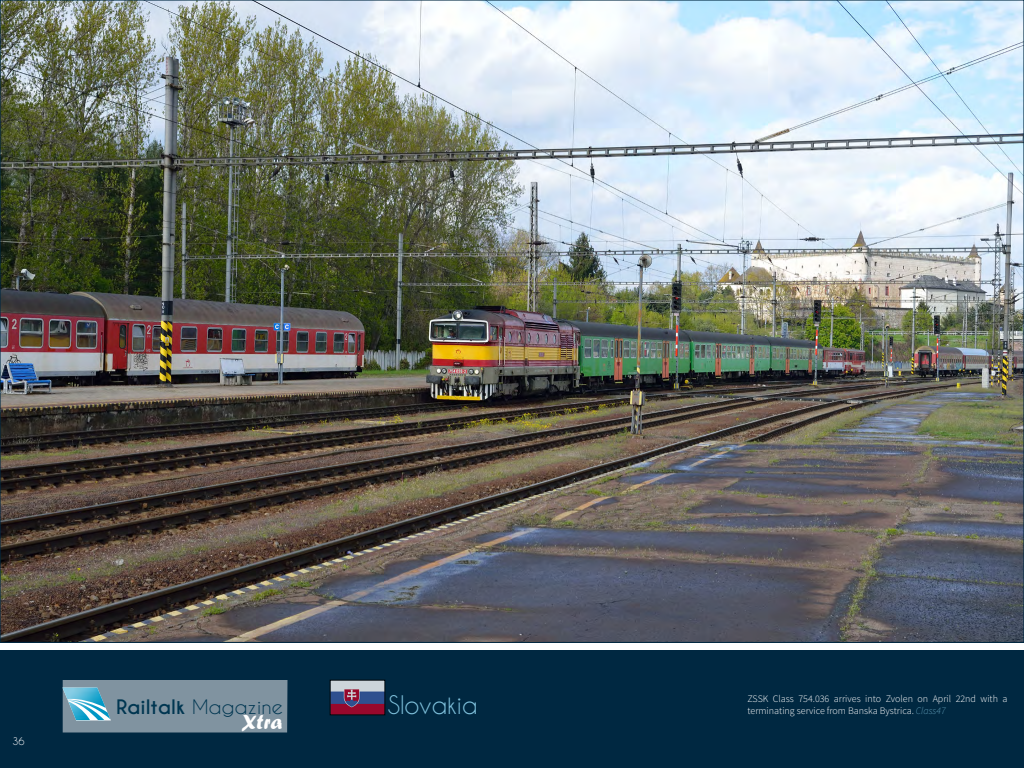
<style>
.page{position:relative;width:1024px;height:768px;background:#fff}
.page>*{position:absolute;margin:0;border:0;box-sizing:border-box;transform-origin:0 0}
.t1{font:24px "Caviar Dreams";color:#80c2dd}
.t2{font:21px "Forte";color:#fff}
.t3{font:700 18.7px "Caviar Dreams";color:#003651;scale:1.05 1}
.t4{font:300 10px "Source Sans Pro";color:#fff}
.t5{font:10px "Caviar Dreams";color:#fff}
.s1{font-weight:400}
.s2{font-weight:200;font-style:italic;color:#80c2dd}
</style>
<div class="page">
<img style="left:2px;top:2px;width:1020px;height:638px">
<div style="left:0;top:650px;width:1024px;height:118px;background:#002841"></div>
<div style="left:62px;top:680px;width:226px;height:53px;background:#8093a0"></div>
<img style="left:63px;top:688px;width:47px;height:32px">
<img style="left:332px;top:682px;width:51px;height:31px">
<div style="left:330px;top:680px;width:55px;height:35px;border:1px solid #000"></div>
<p class="t5" style="left:12px;top:736px;width:14px">36</p>
<h3 class="t3" style="left:116px;top:695px;width:160px">Railtalk <span class="s1">Magazine</span></h3>
<h2 class="t2" style="left:241px;top:710px;width:42px">Xtra</h2>
<p class="t4" style="left:748px;top:693px;width:261px">ZSSK Class 754.036 arrives into Zvolen on April 22nd with a</p>
<h1 class="t1" style="left:388px;top:691px;width:92px">Slovakia</h1>
<p class="t4" style="left:748px;top:705px;width:200px">terminating service from Banska Bystrica. <span class="s2">Class47</span></p>
</div>
